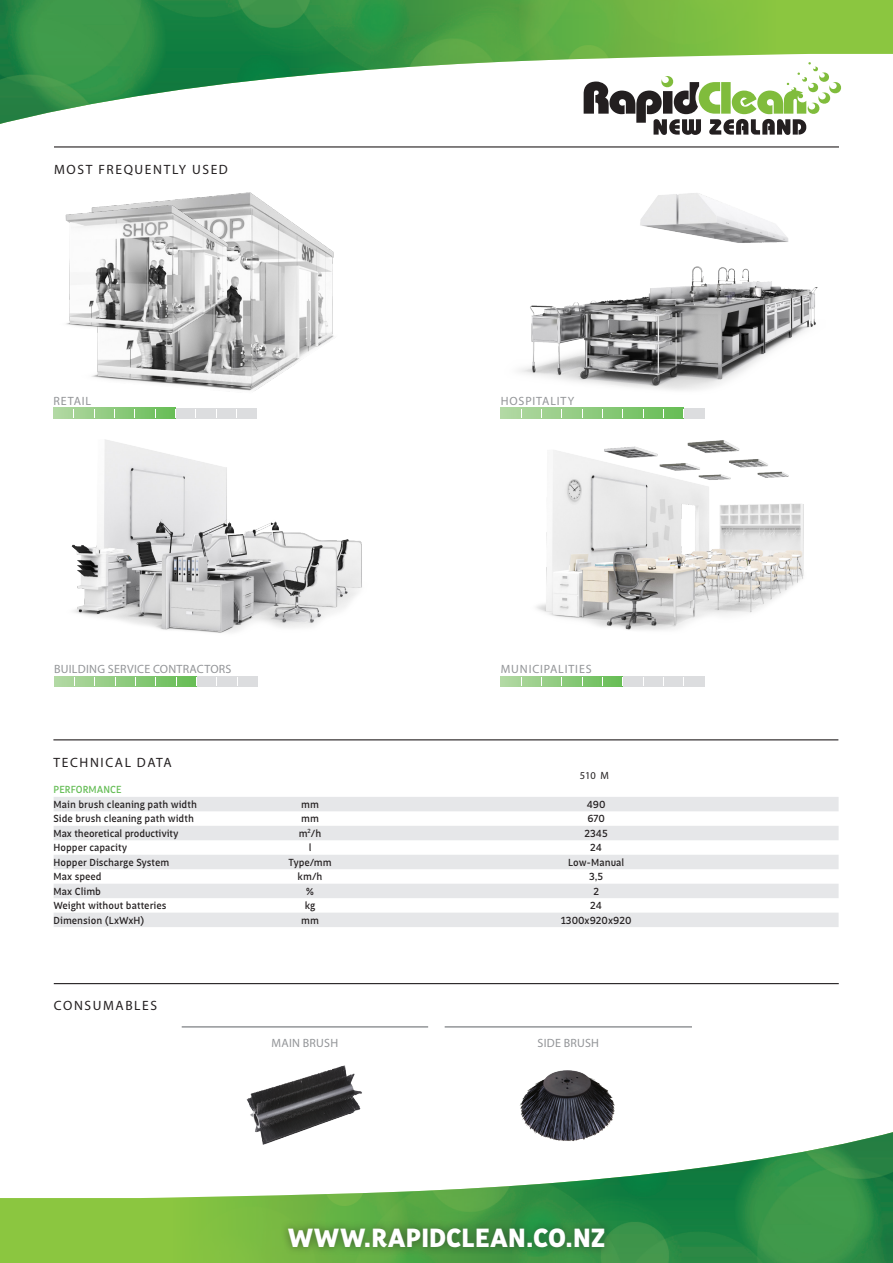
<style>
.page{position:relative;width:893px;height:1263px;background:#fff}
.page>*{position:absolute;margin:0;border:0;box-sizing:border-box;transform-origin:0 0}
.t1{font:900 27px "Saya FY";color:#fff}
.t2{font:13.5px "Myriad Pro";letter-spacing:.12em;color:#231f20}
.filetto_titolo{font:12px "Myriad Pro";letter-spacing:.02em;color:#939598}
.filetto_titolo-2{font:12px "Myriad Pro";letter-spacing:.07em;color:#939598}
.t3{font:500 10.5px "Saya FY";color:#231f20}
.t4{font:500 10.5px "Saya FY";color:#65bd55}
.t5{font:10.5px "Myriad Pro";color:#231f20}
</style>
<div class="page">
<img style="left:0;top:1132px;width:893px;height:131px">
<div style="left:280px;top:1220px;width:333px;height:36px;background:#231f20;opacity:.54"></div>
<img style="left:0;top:0;width:893px;height:124px">
<svg style="left:584px;top:62px;width:258px;height:73px"></svg>
<img style="left:91px;top:192px;width:243px;height:199px">
<img style="left:519px;top:193px;width:299px;height:197px">
<img style="left:71px;top:439px;width:291px;height:194px">
<img style="left:536px;top:440px;width:268px;height:190px">
<div style="left:54px;top:676px;width:204px;height:11px;background:#dcdddf"></div>
<svg style="left:54px;top:676px;width:142px;height:11px;background:#91cc81"></svg>
<div style="left:501px;top:408px;width:204px;height:10px;background:#dcdddf"></div>
<svg style="left:501px;top:408px;width:183px;height:10px;background:#92cc82"></svg>
<div style="left:501px;top:676px;width:204px;height:11px;background:#dcdddf"></div>
<svg style="left:501px;top:676px;width:122px;height:11px"></svg>
<hr style="left:53px;top:739px;width:785px;height:1px;background:#231f20">
<svg style="left:54px;top:797px;width:785px;height:130px;fill:#e6e7e9"></svg>
<img style="left:65px;top:206px;width:166px;height:128px">
<hr style="left:54px;top:983px;width:785px;height:1px;background:#231f20">
<hr style="left:182px;top:1026px;width:246px;height:2px;background:#939598">
<hr style="left:445px;top:1026px;width:247px;height:2px;background:#939598">
<img style="left:233px;top:1065px;width:142px;height:87px">
<img style="left:509px;top:1070px;width:117px;height:82px">
<div style="left:53px;top:408px;width:204px;height:10px;background:#dcdddf"></div>
<svg style="left:53px;top:408px;width:122px;height:10px"></svg>
<hr style="left:54px;top:146px;width:785px;height:2px;background:#231f20">
<p class="t2" style="left:54px;top:161px;width:175px">MOST FREQUENTLY USED</p>
<p class="filetto_titolo" style="left:54px;top:393px;width:39px">RETAIL</p>
<p class="filetto_titolo" style="left:54px;top:662px;width:179px">BUILDING SERVICE CONTRACTORS</p>
<p class="t2" style="left:54px;top:754px;width:120px">TECHNICAL DATA</p>
<p class="filetto_titolo-2" style="left:501px;top:393px;width:75px">HOSPITALITY</p>
<p class="filetto_titolo-2" style="left:501px;top:662px;width:92px">MUNICIPALITIES</p>
<p class="t5" style="left:580px;top:769px;width:31px">510 M</p>
<p class="t4" style="left:54px;top:783px;width:69px">PERFORMANCE</p>
<p class="t3" style="left:54px;top:798px;width:145px">Main brush cleaning path width</p>
<p class="t3" style="left:301px;top:798px;width:19px">mm</p>
<p class="t3" style="left:587px;top:798px;width:20px">490</p>
<p class="t3" style="left:54px;top:812px;width:142px">Side brush cleaning path width</p>
<p class="t3" style="left:301px;top:812px;width:19px">mm</p>
<p class="t3" style="left:587px;top:812px;width:19px">670</p>
<p class="t3" style="left:54px;top:827px;width:126px">Max theoretical productivity</p>
<p class="t3" style="left:299px;top:827px;width:24px">m<sup>2</sup>/h</p>
<p class="t3" style="left:585px;top:827px;width:25px">2345</p>
<p class="t3" style="left:54px;top:841px;width:75px">Hopper capacity</p>
<p class="t3" style="left:309px;top:841px;width:4px">l</p>
<p class="t3" style="left:590px;top:841px;width:13px">24</p>
<p class="t3" style="left:54px;top:856px;width:117px">Hopper Discharge System</p>
<p class="t3" style="left:288px;top:856px;width:45px">Type/mm</p>
<p class="t3" style="left:568px;top:856px;width:58px">Low-Manual</p>
<p class="t3" style="left:54px;top:870px;width:50px">Max speed</p>
<p class="t3" style="left:298px;top:870px;width:26px">km/h</p>
<p class="t3" style="left:589px;top:870px;width:16px">3,5</p>
<p class="t3" style="left:54px;top:885px;width:49px">Max Climb</p>
<p class="t3" style="left:306px;top:885px;width:9px">%</p>
<p class="t3" style="left:593px;top:885px;width:7px">2</p>
<p class="t3" style="left:54px;top:899px;width:114px">Weight without batteries</p>
<p class="t3" style="left:305px;top:899px;width:12px">kg</p>
<p class="t3" style="left:590px;top:899px;width:13px">24</p>
<p class="t3" style="left:54px;top:914px;width:92px">Dimension (LxWxH)</p>
<p class="t3" style="left:301px;top:914px;width:19px">mm</p>
<p class="t3" style="left:561px;top:914px;width:72px">1300x920x920</p>
<p class="t2" style="left:54px;top:997px;width:105px">CONSUMABLES</p>
<p class="filetto_titolo" style="left:272px;top:1035px;width:68px">MAIN BRUSH</p>
<p class="filetto_titolo" style="left:537px;top:1035px;width:63px">SIDE BRUSH</p>
<h1 class="t1" style="left:287px;top:1221px;width:320px">WWW.RAPIDCLEAN.CO.NZ</h1>
</div>
